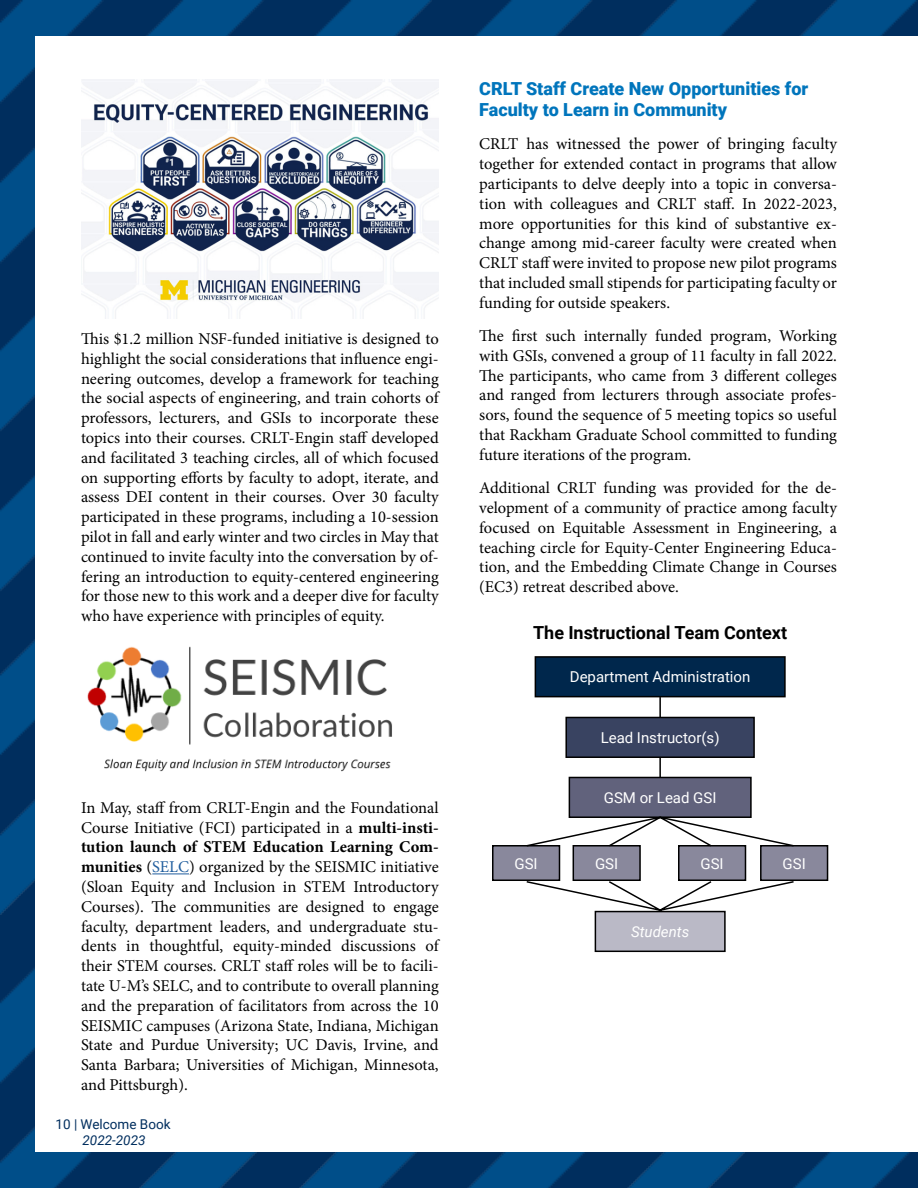
<style>
.page{position:relative;width:918px;height:1188px;background:#fff}
.page>*{position:absolute;margin:0;border:0;box-sizing:border-box;transform-origin:0 0}
.t1{font:900 18px/21.6px "Roboto";color:#0075bc}
.t2{font:700 18px "Roboto";color:#000}
.t3{font:16.5px/19.8px "Minion Pro";color:#000;text-align:justify}
.t4{font:15px "Roboto";color:#fff}
.t5{font:italic 15px "Roboto";color:#fff}
.t6{font:13.5px "Roboto";color:#002e5e}
.t7{font:italic 13.5px "Roboto";color:#002e5e}
.s1{font-weight:700}
.s2{color:#215e9e}
</style>
<div class="page">
<img style="left:0;top:0;width:917px;height:1188px">
<div style="left:35px;top:36px;width:883px;height:1116px;background:#fff"></div>
<hr style="left:152px;top:873px;width:37px;height:1px;background:#215e9e">
<img style="left:81px;top:80px;width:358px;height:238px">
<img style="left:87px;top:646px;width:305px;height:126px">
<div style="left:595px;top:912px;width:130px;height:39px;background:#bab9c6"></div>
<div style="left:595px;top:911px;width:131px;height:41px;border:2px solid #000"></div>
<div style="left:535px;top:657px;width:250px;height:40px;background:#00274c"></div>
<div style="left:535px;top:656px;width:251px;height:41px;border:2px solid #000"></div>
<div style="left:566px;top:717px;width:188px;height:40px;background:#394361"></div>
<div style="left:565px;top:717px;width:190px;height:41px;border:2px solid #000"></div>
<div style="left:569px;top:777px;width:182px;height:40px;background:#61627c"></div>
<div style="left:569px;top:777px;width:183px;height:41px;border:2px solid #000"></div>
<hr style="left:659px;top:697px;width:2px;height:20px;background:#000">
<hr style="left:659px;top:757px;width:2px;height:20px;background:#000">
<div style="left:493px;top:846px;width:67px;height:34px;background:#89889c"></div>
<div style="left:492px;top:845px;width:68px;height:36px;border:2px solid #000"></div>
<div style="left:679px;top:846px;width:67px;height:34px;background:#89889c"></div>
<div style="left:678px;top:845px;width:68px;height:36px;border:2px solid #000"></div>
<div style="left:573px;top:846px;width:67px;height:34px;background:#89889c"></div>
<div style="left:573px;top:845px;width:68px;height:36px;border:2px solid #000"></div>
<div style="left:761px;top:846px;width:67px;height:34px;background:#89889c"></div>
<div style="left:760px;top:845px;width:68px;height:36px;border:2px solid #000"></div>
<svg style="left:525px;top:814px;width:270px;height:34px"></svg>
<svg style="left:525px;top:880px;width:270px;height:34px"></svg>
<p class="t3" style="left:81px;top:329px;width:359px">This $1.2 million NSF-funded initiative is designed to highlight the social considerations that influence engi&shy;neering outcomes, develop a framework for teaching the social aspects of engineering, and train cohorts of professors, lecturers, and GSIs to incorporate these topics into their courses. CRLT-Engin staff developed and facilitated 3 teaching circles, all of which focused on supporting efforts by faculty to adopt, iterate, and assess DEI content in their courses. Over 30 faculty participated in these programs, including a 10-session pilot in fall and early winter and two circles in May that continued to invite faculty into the conversation by of&shy;fering an introduction to equity-centered engineering for those new to this work and a deeper dive for faculty who have experience with principles of equity.</p>
<p class="t3" style="left:81px;top:798px;width:359px">In May, staff from CRLT-Engin and the Foundational Course Initiative (FCI) participated in a <span class="s1">multi-insti&shy;tution launch of STEM Education Learning Com&shy;munities</span> (<span class="s2">SELC</span>) organized by the SEISMIC initiative (Sloan Equity and Inclusion in STEM Introductory Courses). The communities are designed to engage faculty, department leaders, and undergraduate stu&shy;dents in thoughtful, equity-minded discussions of their STEM courses. CRLT staff roles will be to facili&shy;tate U-M’s SELC, and to contribute to overall planning and the preparation of facilitators from across the 10<br>SEISMIC campuses (Arizona State, Indiana, Michigan State and Purdue University; UC Davis, Irvine, and Santa Barbara; Universities of Michigan, Minnesota, and Pittsburgh).</p>
<p class="t6" style="left:56px;top:1114px;width:117px">10 | Welcome Book</p>
<p class="t7" style="left:82px;top:1131px;width:65px">2022-2023</p>
<p class="t1" style="left:479px;top:77px;width:331px">CRLT Staff Create New Opportunities for<br>Faculty to Learn in Community</p>
<p class="t3" style="left:479px;top:134px;width:359px">CRLT has witnessed the power of bringing faculty together for extended contact in programs that allow participants to delve deeply into a topic in conversa&shy;tion with colleagues and CRLT staff. In 2022-2023, more opportunities for this kind of substantive ex&shy;change among mid-career faculty were created when CRLT staff were invited to propose new pilot programs that included small stipends for participating faculty or funding for outside speakers.</p>
<p class="t3" style="left:479px;top:326px;width:359px">The first such internally funded program, Working with GSIs, convened a group of 11 faculty in fall 2022.<br>The participants, who came from 3 different colleges and ranged from lecturers through associate profes&shy;sors, found the sequence of 5 meeting topics so useful that Rackham Graduate School committed to funding future iterations of the program.</p>
<p class="t3" style="left:479px;top:478px;width:359px">Additional CRLT funding was provided for the de&shy;velopment of a community of practice among faculty focused on Equitable Assessment in Engineering, a teaching circle for Equity-Center Engineering Educa&shy;tion, and the Embedding Climate Change in Courses (EC3) retreat described above.</p>
<p class="t2" style="left:533px;top:620px;width:256px">The Instructional Team Context</p>
<p class="t4" style="left:570px;top:667px;width:182px">Department Administration</p>
<p class="t4" style="left:601px;top:727px;width:120px">Lead Instructor(s)</p>
<p class="t4" style="left:604px;top:787px;width:114px">GSM or Lead GSI</p>
<p class="t4" style="left:515px;top:853px;width:25px">GSI</p>
<p class="t4" style="left:595px;top:853px;width:25px">GSI</p>
<p class="t4" style="left:701px;top:853px;width:25px">GSI</p>
<p class="t4" style="left:783px;top:853px;width:25px">GSI</p>
<p class="t5" style="left:631px;top:921px;width:60px">Students</p>
</div>
